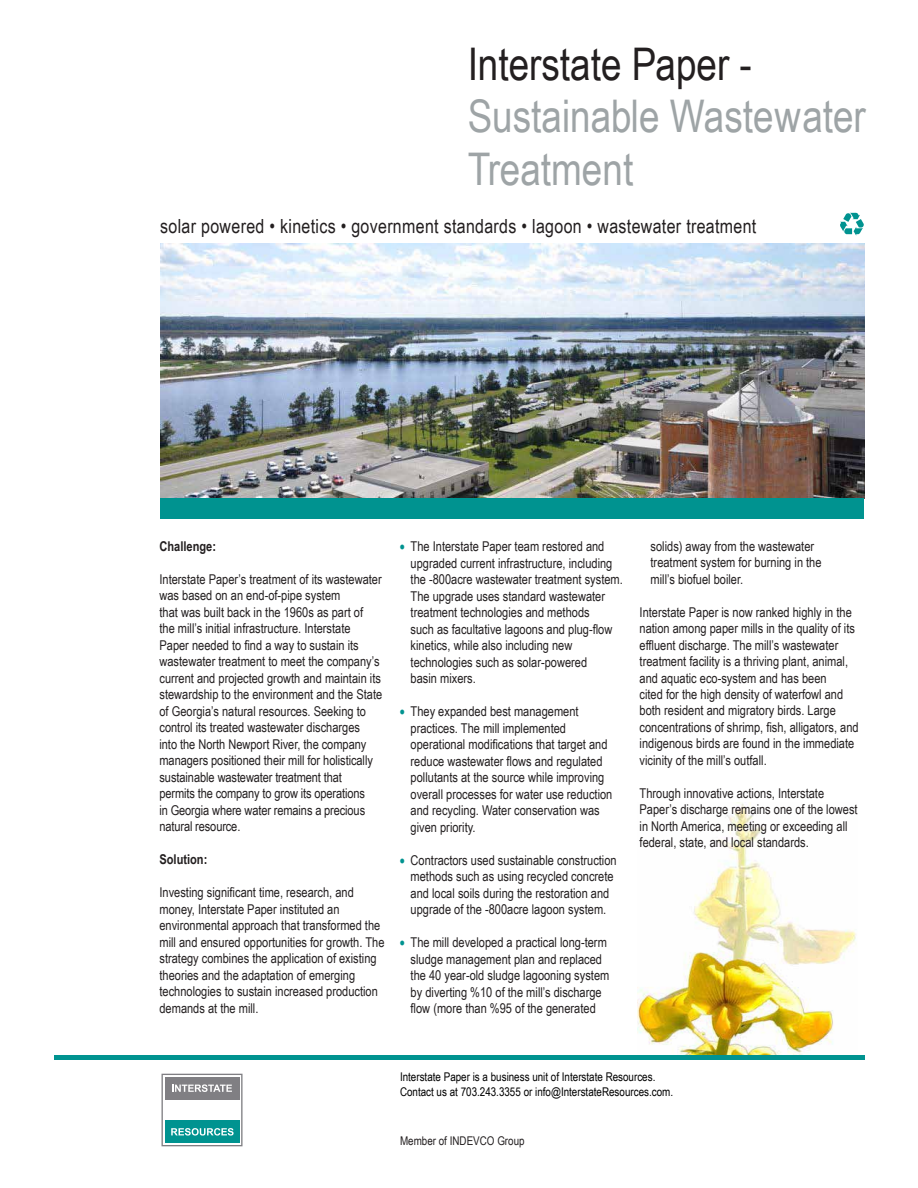
<style>
.page{position:relative;width:918px;height:1188px;background:#fff}
.page>*{position:absolute;margin:0;border:0;box-sizing:border-box;transform-origin:0 0}
.t1{font:45px/52.5px "Arial Narrow";color:#9ea4a6}
.t2{font:45px "Arial Narrow";color:#231f20}
.t3{font:19.5px "Arial Narrow";letter-spacing:.015em;color:#231f20}
.t4{font:13.5px/16.5px "Arial Narrow";color:#231f20}
.t5{font:700 13.5px "Arial Narrow";color:#231f20}
.t6{font:12px/15px "Arial Narrow";color:#000}
.t7{font:12px "Arial Narrow";color:#231f20}
.s1{font-size:19.5px;color:#009390}
</style>
<div class="page">
<img style="left:160px;top:244px;width:704px;height:254px">
<img style="left:638px;top:802px;width:220px;height:254px">
<div style="left:160px;top:498px;width:704px;height:21px;background:#009390"></div>
<svg style="left:840px;top:213px;width:24px;height:23px"></svg>
<hr style="left:54px;top:1056px;width:811px;height:4px;background:#009390">
<div style="left:160px;top:1072px;width:84px;height:76px;background:linear-gradient(to right,#d3d2d4,#d6d5d7)"></div>
<svg style="left:162px;top:1074px;width:81px;height:72px"></svg>
<h1 class="t2" style="left:468px;top:31px;width:286px">Interstate Paper -</h1>
<h1 class="t1" style="left:468px;top:88px;width:400px">Sustainable Wastewater<br>Treatment</h1>
<h2 class="t3" style="left:160px;top:212px;width:598px">solar powered • kinetics • government standards • lagoon • wastewater treatment</h2>
<p class="t5" style="left:159px;top:536px;width:58px">Challenge:</p>
<p class="t4" style="left:159px;top:570px;width:224px">Interstate Paper’s treatment of its wastewater was based on an end-of-pipe system<br>that was built back in the 1960s as part of<br>the mill’s initial infrastructure. Interstate Paper needed to find a way to sustain its wastewater treatment to meet the company’s current and projected growth and maintain its stewardship to the environment and the State of Georgia’s natural resources. Seeking to control its treated wastewater discharges<br>into the North Newport River, the company managers positioned their mill for holistically sustainable wastewater treatment that<br>permits the company to grow its operations<br>in Georgia where water remains a precious natural resource.</p>
<p class="t5" style="left:159px;top:849px;width:49px">Solution:</p>
<p class="t4" style="left:159px;top:884px;width:227px">Investing significant time, research, and money, Interstate Paper instituted an environmental approach that transformed the mill and ensured opportunities for growth. The strategy combines the application of existing theories and the adaptation of emerging technologies to sustain increased production demands at the mill.</p>
<p class="t4" style="left:411px;top:538px;width:214px;text-indent:-11px"><span class="s1">•</span> The Interstate Paper team restored and upgraded current infrastructure, including the -800acre wastewater treatment system.<br>The upgrade uses standard wastewater treatment technologies and methods<br>such as facultative lagoons and plug-flow kinetics, while also including new technologies such as solar-powered<br>basin mixers.</p>
<p class="t4" style="left:411px;top:703px;width:203px;text-indent:-11px"><span class="s1">•</span> They expanded best management practices. The mill implemented operational modifications that target and reduce wastewater flows and regulated pollutants at the source while improving overall processes for water use reduction and recycling. Water conservation was given priority.</p>
<p class="t4" style="left:400px;top:851px;width:219px;text-align:center"><span class="s1">•</span> Contractors used sustainable construction methods such as using recycled concrete and local soils during the restoration and upgrade of the -800acre lagoon system.</p>
<p class="t4" style="left:411px;top:934px;width:200px;text-indent:-11px"><span class="s1">•</span> The mill developed a practical long-term sludge management plan and replaced the 40 year-old sludge lagooning system by diverting %10 of the mill’s discharge flow (more than %95 of the generated</p>
<p class="t4" style="left:651px;top:537px;width:173px">solids) away from the wastewater treatment system for burning in the mill’s biofuel boiler.</p>
<p class="t4" style="left:640px;top:603px;width:221px">Interstate Paper is now ranked highly in the nation among paper mills in the quality of its effluent discharge. The mill’s wastewater treatment facility is a thriving plant, animal, and aquatic eco-system and has been<br>cited for the high density of waterfowl and both resident and migratory birds. Large concentrations of shrimp, fish, alligators, and indigenous birds are found in the immediate vicinity of the mill’s outfall.</p>
<p class="t4" style="left:640px;top:784px;width:220px">Through innovative actions, Interstate Paper’s discharge remains one of the lowest in North America, meeting or exceeding all federal, state, and local standards.</p>
<p class="t6" style="left:400px;top:1069px;width:275px">Interstate Paper is a business unit of Interstate Resources.<br>Contact us at 703.243.3355 or info@InterstateResources.com.</p>
<p class="t7" style="left:400px;top:1131px;width:126px">Member of INDEVCO Group</p>
</div>
